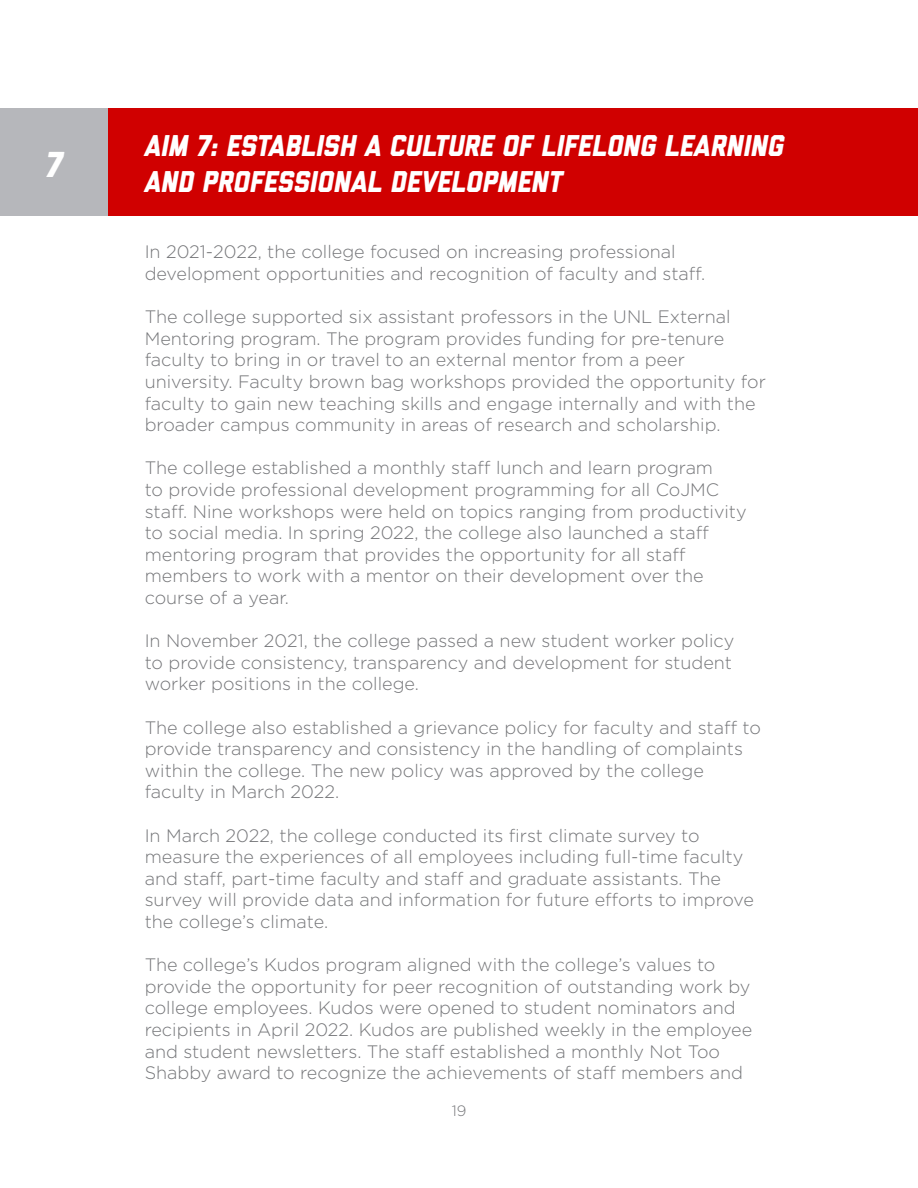
<style>
.page{position:relative;width:918px;height:1188px;background:#fff}
.page>*{position:absolute;margin:0;border:0;box-sizing:border-box;transform-origin:0 0}
.Heading_-_White{font:italic 800 36px "Liberator";color:#fff}
.Heading_-_White_Head{font:italic 800 30px/36px "Liberator";color:#fff}
.Text{font:300 18px/21.6px "Gotham";color:#757679}
.t1{font:300 15px "Gotham";color:#757679}
</style>
<div class="page">
<div style="left:0;top:108px;width:108px;height:108px;background:#b6b7bb"></div>
<div style="left:108px;top:108px;width:810px;height:108px;background:#d00000"></div>
<p class="Heading_-_White" style="left:45px;top:145px;width:19px">7</p>
<p class="Heading_-_White_Head" style="left:145px;top:128px;width:641px">AIM 7: ESTABLISH A CULTURE OF LIFELONG LEARNING<br>AND PROFESSIONAL DEVELOPMENT</p>
<p class="Text" style="left:145px;top:241px;width:562px">In 2021-2022, the college focused on increasing professional development opportunities and recognition of faculty and staff.</p>
<p class="Text" style="left:145px;top:306px;width:623px">The college supported six assistant professors in the UNL External Mentoring program. The program provides funding for pre-tenure faculty to bring in or travel to an external mentor from a peer university. Faculty brown bag workshops provided the opportunity for faculty to gain new teaching skills and engage internally and with the broader campus community in areas of research and scholarship.</p>
<p class="Text" style="left:145px;top:457px;width:604px">The college established a monthly staff lunch and learn program<br>to provide professional development programming for all CoJMC staff. Nine workshops were held on topics ranging from productivity to social media. In spring 2022, the college also launched a staff mentoring program that provides the opportunity for all staff members to work with a mentor on their development over the course of a year.</p>
<p class="Text" style="left:145px;top:630px;width:591px;text-align:justify">In November 2021, the college passed a new student worker policy to provide consistency, transparency and development for student worker positions in the college.</p>
<p class="Text" style="left:145px;top:716px;width:618px">The college also established a grievance policy for faculty and staff to provide transparency and consistency in the handling of complaints within the college. The new policy was approved by the college faculty in March 2022.</p>
<p class="Text" style="left:145px;top:824px;width:611px">In March 2022, the college conducted its first climate survey to measure the experiences of all employees including full-time faculty and staff, part-time faculty and staff and graduate assistants. The survey will provide data and information for future efforts to improve the college’s climate.</p>
<p class="Text" style="left:145px;top:954px;width:609px">The college’s Kudos program aligned with the college’s values to provide the opportunity for peer recognition of outstanding work by college employees. Kudos were opened to student nominators and recipients in April 2022. Kudos are published weekly in the employee and student newsletters. The staff established a monthly Not Too Shabby award to recognize the achievements of staff members and</p>
<p class="t1" style="left:452px;top:1102px;width:16px">19</p>
</div>
